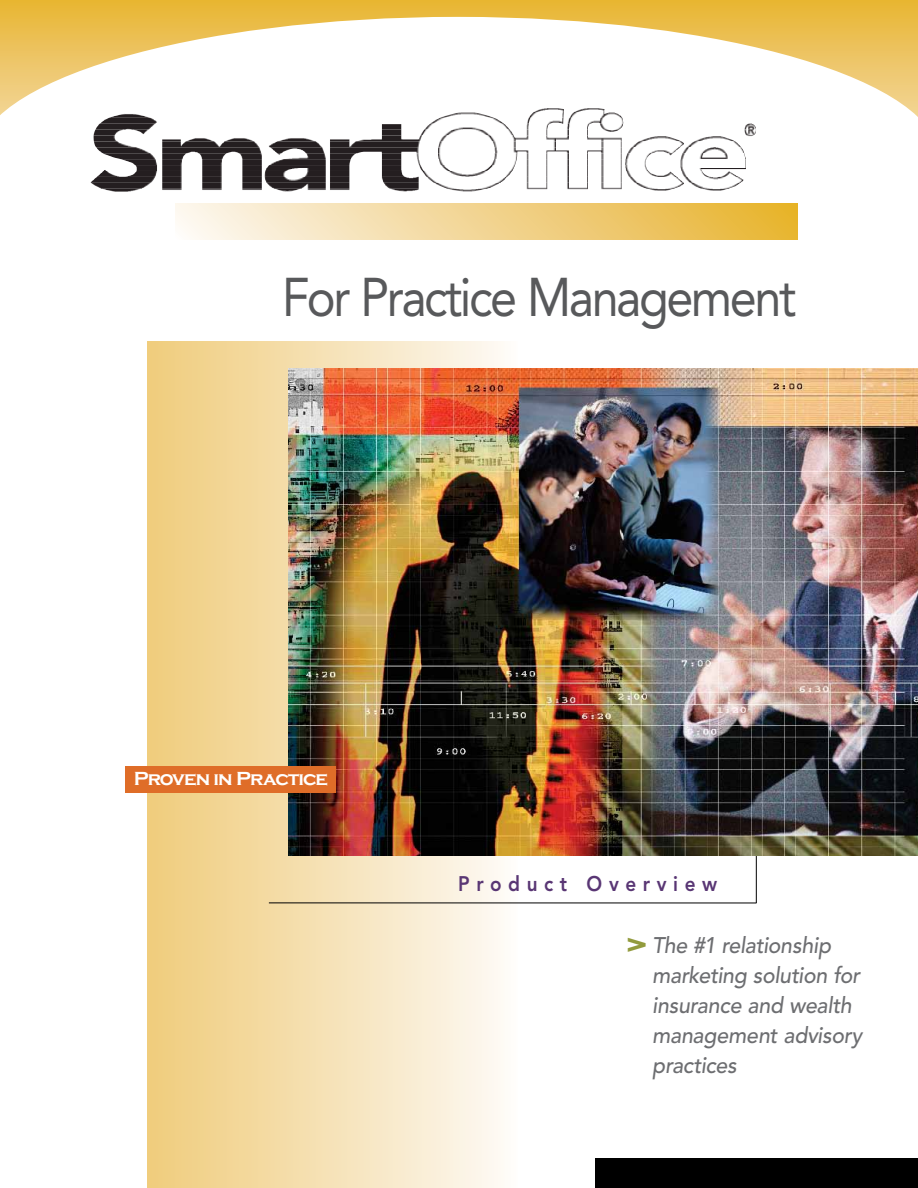
<style>
.page{position:relative;width:918px;height:1188px;background:#fff}
.page>*{position:absolute;margin:0;border:0;box-sizing:border-box;transform-origin:0 0}
.t1{font:54px "Avenir LT Std";letter-spacing:-.05em;color:#58595b;scale:.9 1}
.t2{font:italic 500 22.5px/30px "Avenir LT Std";letter-spacing:-.01em;color:#6d6e71;scale:.95 1}
.t3{font:800 21px "Avenir LT Std";letter-spacing:.35em;color:#593674;scale:.9 1}
.t4{font:700 19.5px "Copperplate Gothic";letter-spacing:-.05em;color:#fff}
.s1{font-weight:900;font-style:normal;font-size:27px;color:#929b3d}
</style>
<div class="page">
<div style="left:595px;top:1159px;width:323px;height:29px;background:#000"></div>
<div style="left:148px;top:341px;width:369px;height:847px;background:linear-gradient(to right,#efcc7b,#fefbf7)"></div>
<hr style="left:269px;top:903px;width:487px;height:1px;background:#000">
<hr style="left:756px;top:852px;width:1px;height:51px;background:#000">
<img style="left:288px;top:369px;width:630px;height:487px">
<div style="left:125px;top:766px;width:211px;height:27px;background:#df6d28"></div>
<div style="left:0;top:0;width:918px;height:161px;background:#e9b838"></div>
<svg style="left:0;top:17px;width:918px;height:223px;fill:#fff"></svg>
<div style="left:175px;top:203px;width:623px;height:36px;background:linear-gradient(to right,#fdf7f3,#e7b22e)"></div>
<img style="left:534px;top:108px;width:71px;height:4px">
<img style="left:109px;top:112px;width:513px;height:6px">
<img style="left:100px;top:118px;width:652px;height:6px">
<img style="left:94px;top:124px;width:662px;height:12px">
<img style="left:93px;top:136px;width:660px;height:5px">
<img style="left:94px;top:141px;width:647px;height:6px">
<img style="left:96px;top:147px;width:648px;height:6px">
<img style="left:103px;top:153px;width:643px;height:6px">
<img style="left:121px;top:159px;width:625px;height:6px">
<img style="left:103px;top:165px;width:643px;height:6px">
<img style="left:97px;top:171px;width:642px;height:6px">
<img style="left:91px;top:177px;width:653px;height:6px">
<img style="left:91px;top:183px;width:649px;height:6px">
<img style="left:101px;top:189px;width:627px;height:4px">
<p class="t1" style="left:282px;top:266px;width:572px">For Practice Management</p>
<p class="t4" style="left:134px;top:768px;width:196px">Proven in Practice</p>
<p class="t3" style="left:458px;top:871px;width:289px">Product Overview</p>
<p class="t2" style="left:652px;top:931px;width:223px;text-indent:-27px"><span class="s1">&gt;</span>The #1 relationship marketing solution for insurance and wealth management advisory practices</p>
</div>
